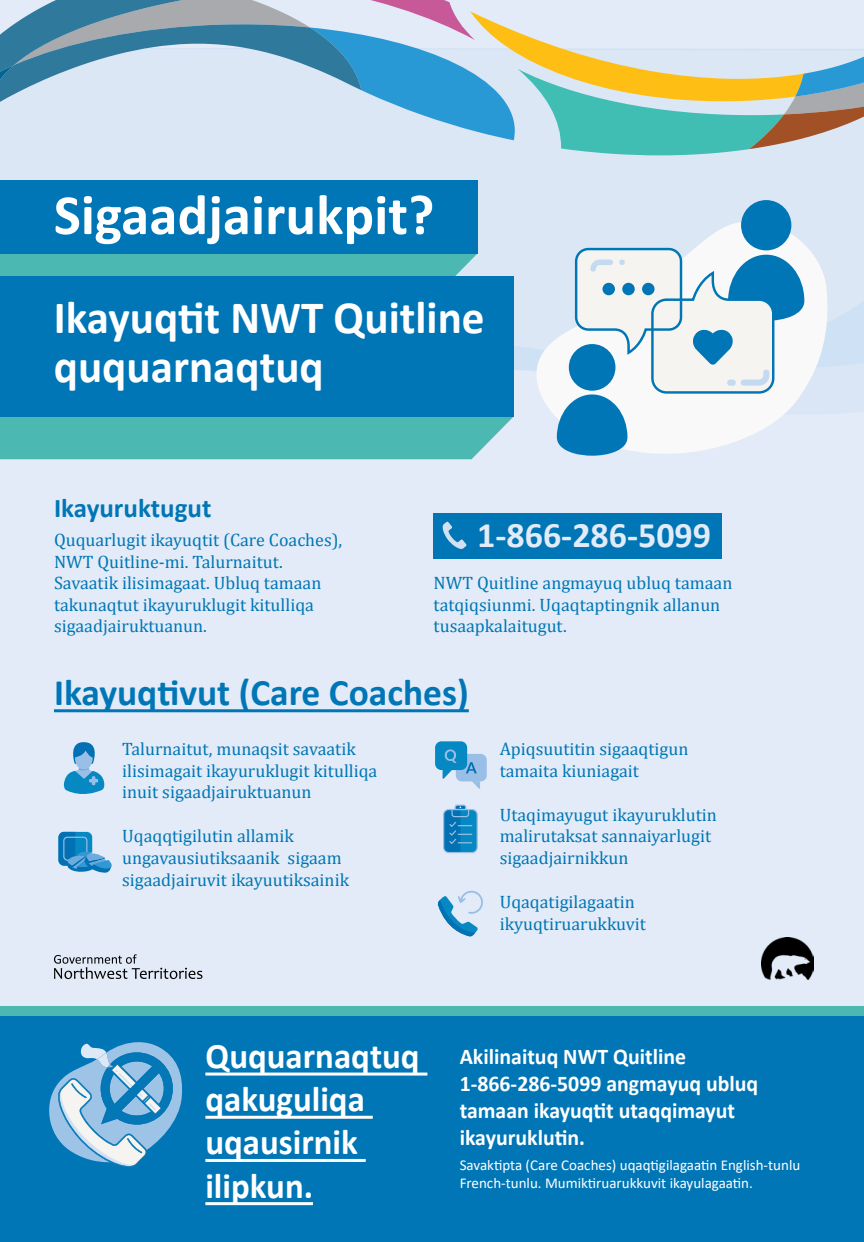
<style>
.page{position:relative;width:864px;height:1242px;background:#e2ebf7}
.page>*{position:absolute;margin:0;border:0;box-sizing:border-box;transform-origin:0 0}
.t1{font:700 57.15px "Calibri";color:#fff}
.t2{font:700 46.5px/49.5px "Calibri";color:#fff}
.Paragraph_Style_1{font:700 37.5px "Calibri";color:#0076b6}
.Paragraph_Style_1-2{font:700 36px/43.2px "Calibri";color:#fff}
.t3{font:700 36px "Calibri";color:#e2ebf7}
.Paragraph_Style_1-3{font:700 27px "Calibri";color:#0076b6}
.t4{font:700 22.5px/27px "Calibri";color:#fff}
.t5{font:18px/21.6px "Cambria";color:#0076b6}
.t6{font:15px/18px "Calibri";color:#fff}
</style>
<div class="page">
<div style="left:0;top:1006px;width:864px;height:118px;background:#4bb8b2"></div>
<div style="left:0;top:1016px;width:864px;height:226px;background:#0076b6"></div>
<hr style="left:205px;top:1073px;width:222px;height:3px;background:#fff">
<hr style="left:205px;top:1116px;width:168px;height:3px;background:#fff">
<hr style="left:205px;top:1159px;width:161px;height:3px;background:#fff">
<hr style="left:205px;top:1202px;width:108px;height:3px;background:#fff">
<svg style="left:49px;top:1042px;width:133px;height:125px"></svg>
<svg style="left:477px;top:155px;width:387px;height:209px"></svg>
<div style="left:0;top:254px;width:477px;height:22px;background:#4bb8b2"></div>
<svg style="left:529px;top:221px;width:301px;height:218px"></svg>
<div style="left:0;top:417px;width:513px;height:42px;background:#4bb8b2"></div>
<div style="left:0;top:180px;width:477px;height:74px;background:#0076b6"></div>
<div style="left:0;top:276px;width:513px;height:141px;background:#0076b6"></div>
<hr style="left:54px;top:709px;width:415px;height:3px;background:#0076b6">
<div style="left:434px;top:514px;width:288px;height:45px;background:#0076b6"></div>
<svg style="left:443px;top:522px;width:24px;height:27px"></svg>
<svg style="left:0;top:0;width:864px;height:155px"></svg>
<svg style="left:557px;top:200px;width:247px;height:256px"></svg>
<svg style="left:64px;top:742px;width:40px;height:52px"></svg>
<div style="left:456px;top:754px;width:31px;height:27px;background:#99bfe6;border-radius:6px"></div>
<svg style="left:472px;top:781px;width:8px;height:8px"></svg>
<div style="left:435px;top:741px;width:32px;height:29px;background:#0688c3;border-radius:6px"></div>
<svg style="left:443px;top:749px;width:14px;height:30px"></svg>
<svg style="left:466px;top:762px;width:11px;height:11px"></svg>
<div style="left:444px;top:809px;width:33px;height:44px;background:#0688c3;border-radius:6px"></div>
<svg style="left:445px;top:804px;width:28px;height:49px"></svg>
<div style="left:443px;top:809px;width:35px;height:44px;border:1px solid #99bfe6;border-radius:5px"></div>
<svg style="left:438px;top:891px;width:45px;height:46px"></svg>
<svg style="left:58px;top:832px;width:54px;height:41px"></svg>
<svg style="left:54px;top:954px;width:148px;height:25px"></svg>
<img style="left:762px;top:937px;width:51px;height:42px">
<p class="t1" style="left:54px;top:175px;width:382px">Sigaadjairukpit?</p>
<p class="t2" style="left:54px;top:292px;width:432px">Ikayuqtit NWT Quitline ququarnaqtuq</p>
<p class="Paragraph_Style_1-3" style="left:54px;top:489px;width:159px">Ikayuruktugut</p>
<p class="t5" style="left:54px;top:529px;width:290px">Ququarlugit ikayuqtit (Care Coaches), NWT Quitline-mi. Talurnaitut.<br>Savaatik ilisimagaat. Ubluq tamaan takunaqtut ikayuruklugit kitulliqa sigaadjairuktuanun.</p>
<p class="t3" style="left:477px;top:509px;width:235px">1-866-286-5099</p>
<p class="t5" style="left:434px;top:572px;width:300px">NWT Quitline angmayuq ubluq tamaan tatqiqsiunmi. Uqaqtaptingnik allanun tusaapkalaitugut.</p>
<p class="Paragraph_Style_1" style="left:54px;top:666px;width:416px">Ikayuqtivut (Care Coaches)</p>
<p class="t5" style="left:122px;top:738px;width:257px">Talurnaitut, munaqsit savaatik ilisimagait ikayuruklugit kitulliqa inuit sigaadjairuktuanun</p>
<p class="t5" style="left:122px;top:826px;width:228px">Uqaqqtigilutin allamik ungavausiutiksaanik sigaam sigaadjairuvit ikayuutiksainik</p>
<p class="t5" style="left:500px;top:738px;width:190px">Apiqsuutitin sigaaqtigun tamaita kiuniagait</p>
<p class="t5" style="left:500px;top:804px;width:219px">Utaqimayugut ikayuruklutin malirutaksat sannaiyarlugit sigaadjairnikkun</p>
<p class="t5" style="left:500px;top:891px;width:148px">Uqaqatigilagaatin ikyuqtiruarukkuvit</p>
<p class="Paragraph_Style_1-2" style="left:205px;top:1034px;width:216px">Ququarnaqtuq qakuguliqa uqausirnik ilipkun.</p>
<p class="t4" style="left:460px;top:1043px;width:300px">Akilinaituq NWT Quitline<br>1-866-286-5099 angmayuq ubluq tamaan ikayuqtit utaqqimayut ikayuruklutin.</p>
<p class="t6" style="left:460px;top:1156px;width:342px">Savaktipta (Care Coaches) uqaqtigilagaatin English-tunlu<br>French-tunlu. Mumiktiruarukkuvit ikayulagaatin.</p>
</div>
